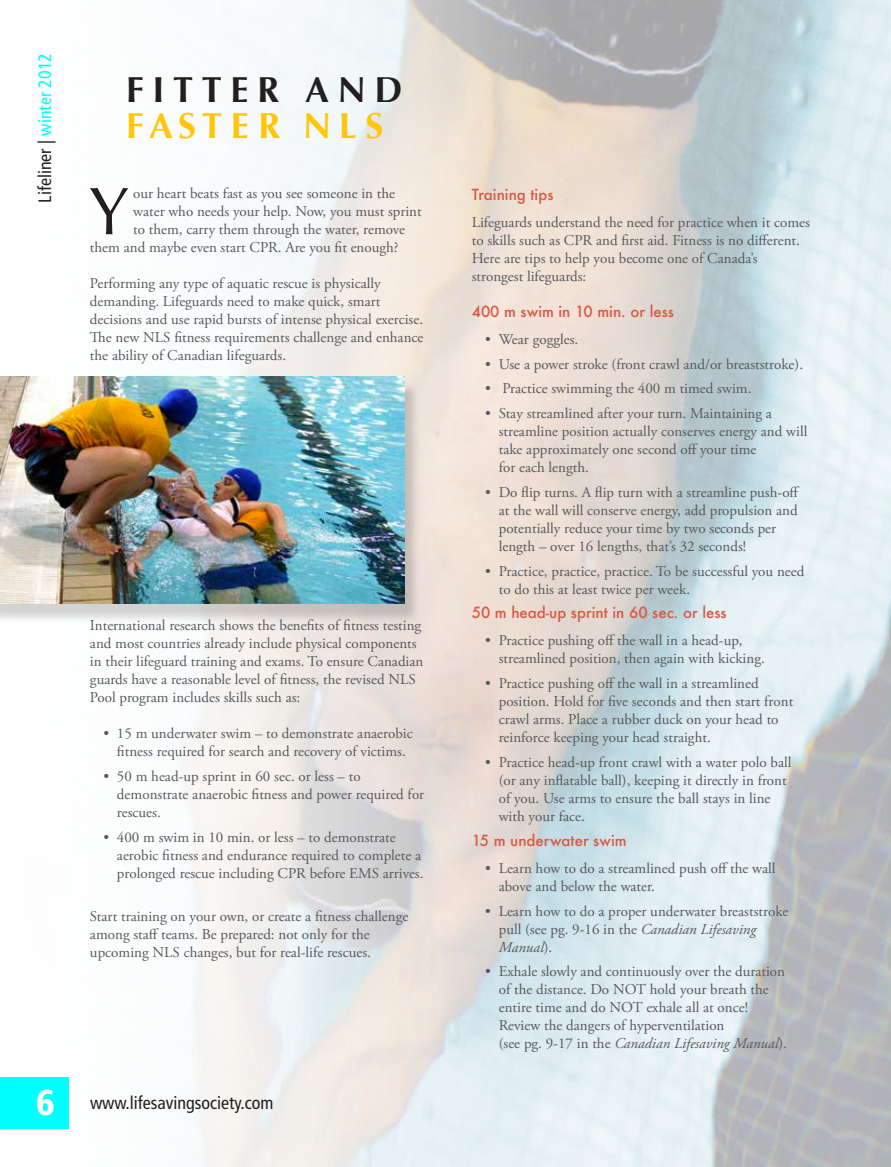
<style>
.page{position:relative;width:891px;height:1167px;background:#fff}
.page>*{position:absolute;margin:0;border:0;box-sizing:border-box;transform-origin:0 0}
.t1{font:67.5px "Optima";color:#231f20}
.t2{font:700 36px "Optima";letter-spacing:.24em;color:#231f20}
.t3{font:700 36px "Optima";letter-spacing:.22em;color:#ffc60a}
.t4{font:condensed 18px "Frutiger";color:#231f20}
.t5{font:15px/18px "Adobe Garamond Pro";color:#58595b}
.t6{font:500 15px "Futura";color:#d95943}
.s1{color:#0ff}
.s2{font-weight:900;font-size:36px;color:#fff}
.s3{font-style:italic}
</style>
<div class="page">
<div style="left:0;top:1077px;width:69px;height:52px;background:#0ff"></div>
<div style="left:0;top:381px;width:421px;height:244px;background:#231f20;opacity:.2"></div>
<img style="left:0;top:376px;width:405px;height:228px">
<p class="t4" style="left:35px;top:202px;width:151px;rotate:-90deg">Lifeliner | <span class="s1">winter 2012</span></p>
<h2 class="t2" style="left:126px;top:68px;width:278px">FITTER AND</h2>
<h2 class="t3" style="left:126px;top:104px;width:259px">FASTER NLS</h2>
<h1 class="t1" style="left:89px;top:172px;width:43px">Y</h1>
<p class="t5" style="left:133px;top:185px;width:264px">our heart beats fast as you see someone in the</p>
<p class="t5" style="left:133px;top:203px;width:290px">water who needs your help. Now, you must sprint</p>
<p class="t5" style="left:133px;top:221px;width:274px">to them, carry them through the water, remove</p>
<p class="t5" style="left:90px;top:239px;width:310px">them and maybe even start CPR. Are you fit enough?</p>
<p class="t5" style="left:90px;top:275px;width:335px">Performing any type of aquatic rescue is physically demanding. Lifeguards need to make quick, smart decisions and use rapid bursts of intense physical exercise.<br>The new NLS fitness requirements challenge and enhance the ability of Canadian lifeguards.</p>
<p class="t5" style="left:90px;top:617px;width:335px">International research shows the benefits of fitness testing and most countries already include physical components in their lifeguard training and exams. To ensure Canadian guards have a reasonable level of fitness, the revised NLS Pool program includes skills such as:</p>
<p class="t5" style="left:103px;top:725px;width:311px;text-align:center">• 15 m underwater swim – to demonstrate anaerobic fitness required for search and recovery of victims.</p>
<p class="t5" style="left:117px;top:768px;width:309px;text-indent:-14px">• 50 m head-up sprint in 60 sec. or less – to demonstrate anaerobic fitness and power required for rescues.</p>
<p class="t5" style="left:117px;top:828px;width:308px;text-indent:-14px">• 400 m swim in 10 min. or less – to demonstrate aerobic fitness and endurance required to complete a prolonged rescue including CPR before EMS arrives.</p>
<p class="t5" style="left:90px;top:907px;width:320px">Start training on your own, or create a fitness challenge among staff teams. Be prepared: not only for the upcoming NLS changes, but for real-life rescues.</p>
<p class="t4" style="left:36px;top:1092px;width:239px"><span class="s2">6</span> www.lifesavingsociety.com</p>
<p class="t6" style="left:472px;top:184px;width:83px">Training tips</p>
<p class="t5" style="left:472px;top:213px;width:340px">Lifeguards understand the need for practice when it comes to skills such as CPR and first aid. Fitness is no different.<br>Here are tips to help you become one of Canada’s strongest lifeguards:</p>
<p class="t6" style="left:472px;top:301px;width:204px">400 m swim in 10 min. or less</p>
<p class="t5" style="left:485px;top:330px;width:95px">• Wear goggles.</p>
<p class="t5" style="left:485px;top:355px;width:319px">• Use a power stroke (front crawl and/or breaststroke).</p>
<p class="t5" style="left:485px;top:380px;width:268px">• Practice swimming the 400 m timed swim.</p>
<p class="t5" style="left:499px;top:405px;width:310px;text-indent:-14px">• Stay streamlined after your turn. Maintaining a streamline position actually conserves energy and will take approximately one second off your time<br>for each length.</p>
<p class="t5" style="left:499px;top:483px;width:302px;text-indent:-14px">• Do flip turns. A flip turn with a streamline push-off at the wall will conserve energy, add propulsion and potentially reduce your time by two seconds per length – over 16 lengths, that’s 32 seconds!</p>
<p class="t5" style="left:499px;top:562px;width:307px;text-indent:-14px">• Practice, practice, practice. To be successful you need to do this at least twice per week.</p>
<p class="t6" style="left:472px;top:602px;width:256px">50 m head-up sprint in 60 sec. or less</p>
<p class="t5" style="left:499px;top:632px;width:268px;text-indent:-14px">• Practice pushing off the wall in a head-up, streamlined position, then again with kicking.</p>
<p class="t5" style="left:499px;top:675px;width:296px;text-indent:-14px">• Practice pushing off the wall in a streamlined position. Hold for five seconds and then start front crawl arms. Place a rubber duck on your head to reinforce keeping your head straight.</p>
<p class="t5" style="left:499px;top:753px;width:294px;text-indent:-14px">• Practice head-up front crawl with a water polo ball (or any inflatable ball), keeping it directly in front of you. Use arms to ensure the ball stays in line with your face.</p>
<p class="t6" style="left:472px;top:829px;width:156px">15 m underwater swim</p>
<p class="t5" style="left:499px;top:859px;width:278px;text-indent:-14px">• Learn how to do a streamlined push off the wall above and below the water.</p>
<p class="t5" style="left:499px;top:902px;width:291px;text-indent:-14px">• Learn how to do a proper underwater breaststroke pull (see pg. 9-16 in the <span class="s3">Canadian Lifesaving<br>Manual</span>).</p>
<p class="t5" style="left:499px;top:963px;width:290px;text-indent:-14px">• Exhale slowly and continuously over the duration of the distance. Do NOT hold your breath the entire time and do NOT exhale all at once!<br>Review the dangers of hyperventilation<br>(see pg. 9-17 in the <span class="s3">Canadian Lifesaving Manual</span>).</p>
</div>
